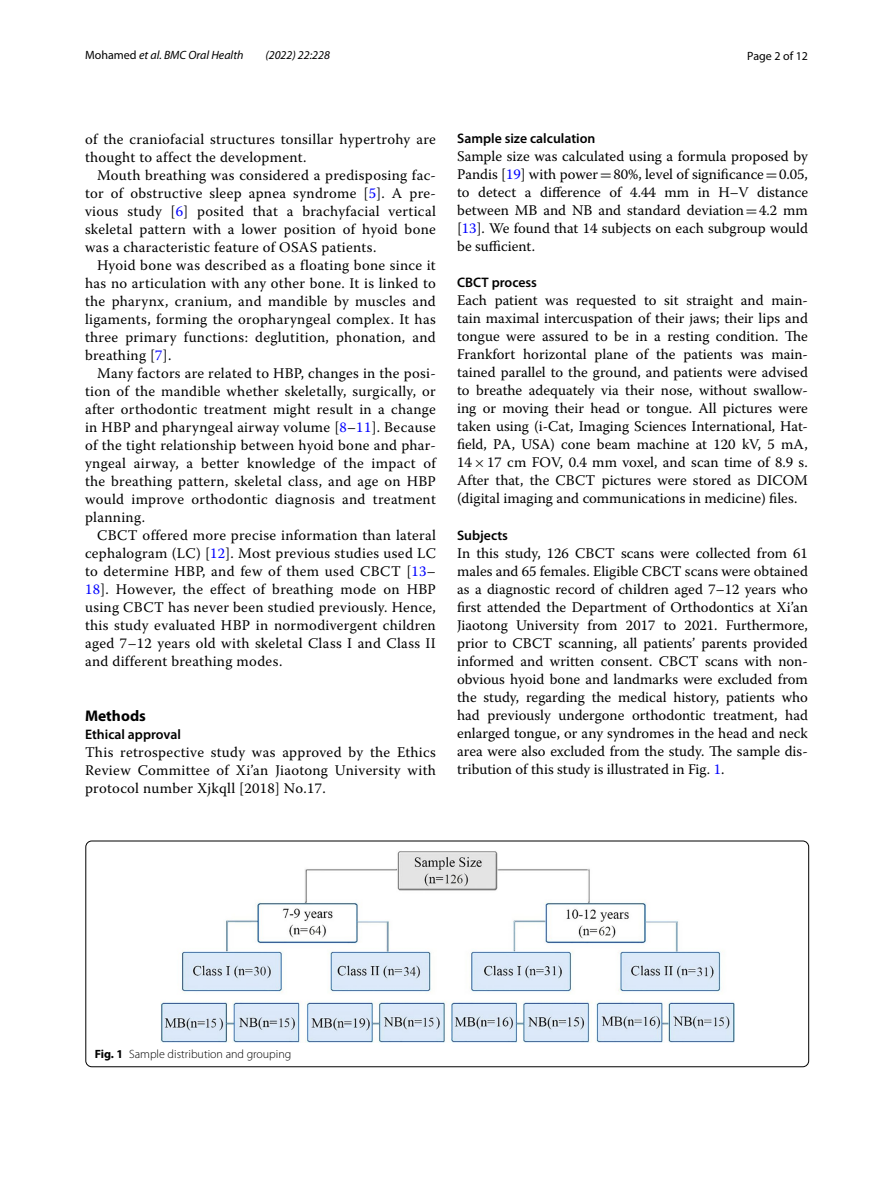
<style>
.page{position:relative;width:893px;height:1187px;background:#fff}
.page>*{position:absolute;margin:0;border:0;box-sizing:border-box;transform-origin:0 0}
.t1{font:700 15.45px "Myriad Pro";color:#000}
.t2{font:14.7px/18px "Warnock Pro";letter-spacing:.02em;color:#000;text-align:justify}
.t3{font:600 13.8px "Myriad Pro";color:#000}
.t4{font:italic 12px "Myriad Pro";color:#000}
.t5{font:300 12px "Myriad Pro";color:#000}
.t6{font:12px "Myriad Pro";color:#000}
.s1{font-style:normal}
.s2{color:#00f}
.s3{font-family:"MTSY"}
.s4{font-weight:700}
</style>
<div class="page">
<img style="left:160px;top:851px;width:574px;height:191px">
<div style="left:86px;top:840px;width:723px;height:226px;border:1px solid #000;border-radius:6px"></div>
<p class="t4" style="left:85px;top:48px;width:160px"><span class="s1">Mohamed</span> et al. BMC Oral Health</p>
<p class="t4" style="left:265px;top:48px;width:66px">(2022) 22:228</p>
<p class="t6" style="left:747px;top:48px;width:62px">Page 2 of 12</p>
<p class="t2" style="left:85px;top:130px;width:352px">of the craniofacial structures tonsillar hypertrohy are thought to affect the development.</p>
<p class="t2" style="left:85px;top:166px;width:352px;text-indent:12px">Mouth breathing was considered a predisposing fac&shy;tor of obstructive sleep apnea syndrome [<span class="s2">5</span>]. A pre&shy;vious study [<span class="s2">6</span>] posited that a brachyfacial vertical skeletal pattern with a lower position of hyoid bone was a characteristic feature of OSAS patients.</p>
<p class="t2" style="left:85px;top:256px;width:352px;text-indent:12px">Hyoid bone was described as a floating bone since it has no articulation with any other bone. It is linked to the pharynx, cranium, and mandible by muscles and ligaments, forming the oropharyngeal complex. It has three primary functions: deglutition, phonation, and breathing [<span class="s2">7</span>].</p>
<p class="t2" style="left:85px;top:364px;width:352px;text-indent:12px">Many factors are related to HBP, changes in the posi&shy;tion of the mandible whether skeletally, surgically, or after orthodontic treatment might result in a change in HBP and pharyngeal airway volume [<span class="s2">8</span>–<span class="s2">11</span>]. Because of the tight relationship between hyoid bone and phar&shy;yngeal airway, a better knowledge of the impact of the breathing pattern, skeletal class, and age on HBP would improve orthodontic diagnosis and treatment planning.</p>
<p class="t2" style="left:85px;top:526px;width:352px;text-indent:12px">CBCT offered more precise information than lateral cephalogram (LC) [<span class="s2">12</span>]. Most previous studies used LC to determine HBP, and few of them used CBCT [<span class="s2">13</span>– <span class="s2">18</span>]. However, the effect of breathing mode on HBP using CBCT has never been studied previously. Hence, this study evaluated HBP in normodivergent children aged 7–12 years old with skeletal Class I and Class II and different breathing modes.</p>
<p class="t1" style="left:85px;top:705px;width:62px">Methods</p>
<p class="t3" style="left:85px;top:725px;width:98px">Ethical approval</p>
<p class="t2" style="left:85px;top:742px;width:352px">This retrospective study was approved by the Ethics Review Committee of Xi’an Jiaotong University with protocol number Xjkqll [2018] No.17.</p>
<p class="t3" style="left:457px;top:130px;width:140px">Sample size calculation</p>
<p class="t2" style="left:457px;top:147px;width:352px">Sample size was calculated using a formula proposed by Pandis [<span class="s2">19</span>] with power<span class="s3">=</span>80%, level of significance<span class="s3">=</span>0.05, to detect a difference of 4.44 mm in H–V distance between MB and NB and standard deviation<span class="s3">=</span>4.2 mm [<span class="s2">13</span>]. We found that 14 subjects on each subgroup would be sufficient.</p>
<p class="t3" style="left:457px;top:274px;width:81px">CBCT process</p>
<p class="t2" style="left:457px;top:291px;width:352px">Each patient was requested to sit straight and main&shy;tain maximal intercuspation of their jaws; their lips and tongue were assured to be in a resting condition. The Frankfort horizontal plane of the patients was main&shy;tained parallel to the ground, and patients were advised to breathe adequately via their nose, without swallow&shy;ing or moving their head or tongue. All pictures were taken using (i-Cat, Imaging Sciences International, Hat&shy;field, PA, USA) cone beam machine at 120 kV, 5 mA, 14<span class="s3">×</span>17 cm FOV, 0.4 mm voxel, and scan time of 8.9 s.<br>After that, the CBCT pictures were stored as DICOM (digital imaging and communications in medicine) files.</p>
<p class="t3" style="left:457px;top:526px;width:52px">Subjects</p>
<p class="t2" style="left:457px;top:543px;width:352px">In this study, 126 CBCT scans were collected from 61 males and 65 females. Eligible CBCT scans were obtained as a diagnostic record of children aged 7–12 years who first attended the Department of Orthodontics at Xi’an Jiaotong University from 2017 to 2021. Furthermore, prior to CBCT scanning, all patients’ parents provided informed and written consent. CBCT scans with non&shy;obvious hyoid bone and landmarks were excluded from the study, regarding the medical history, patients who had previously undergone orthodontic treatment, had enlarged tongue, or any syndromes in the head and neck area were also excluded from the study. The sample dis&shy;tribution of this study is illustrated in Fig. <span class="s2">1</span>.</p>
<p class="t5" style="left:95px;top:1046px;width:198px"><span class="s4">Fig. 1</span> Sample distribution and grouping</p>
</div>
